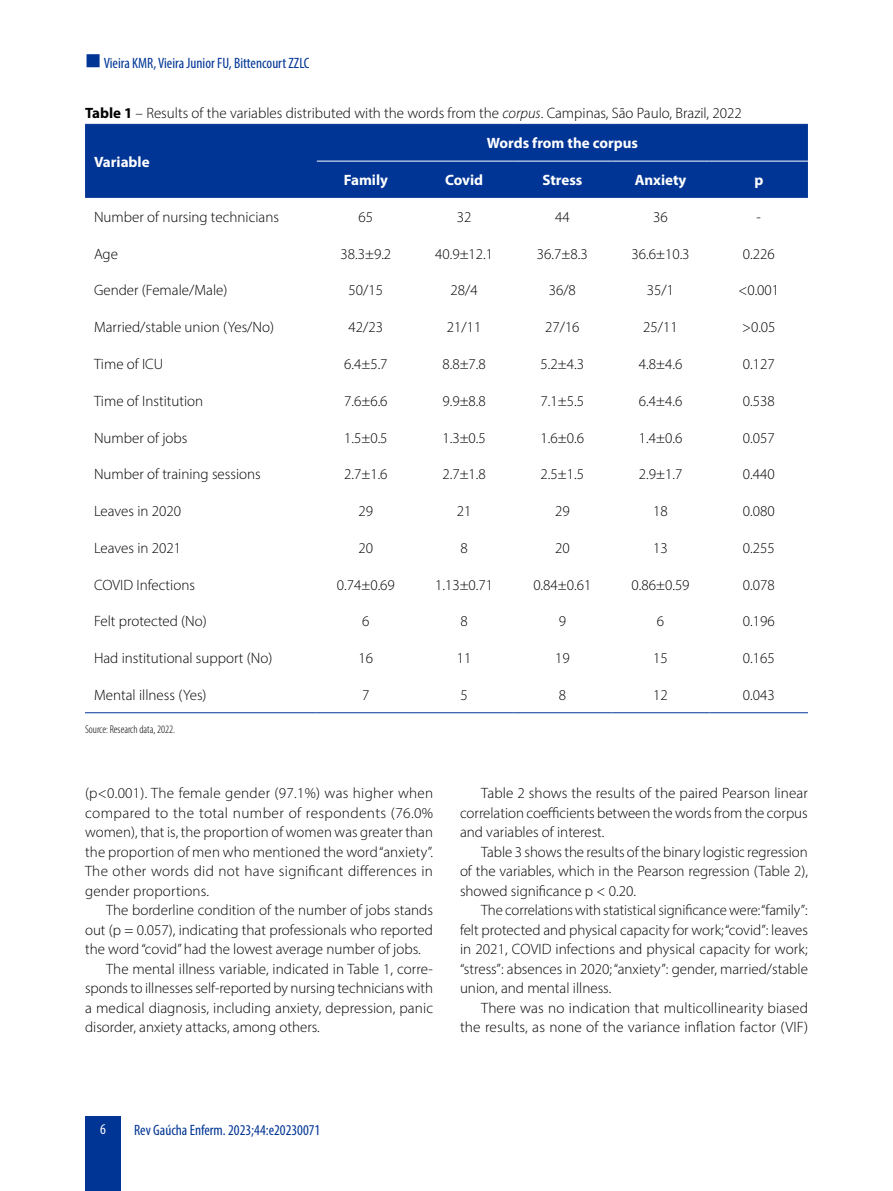
<style>
.page{position:relative;width:893px;height:1191px;background:#fff}
.page>*{position:absolute;margin:0;border:0;box-sizing:border-box;transform-origin:0 0}
.t1{font:300 15px/19.5px "Myriad Pro";color:#000;text-align:justify}
.t2{font:condensed 15px "Myriad Pro";color:#003595}
.t3{font:700 15px "Myriad Pro";color:#fff}
.t4{font:condensed 15px "Myriad Pro";color:#fff}
.t5{font:300 condensed 11.25px "Myriad Pro";color:#000}
.s1{font-weight:700}
.s2{font-style:italic}
</style>
<div class="page">
<div style="left:85px;top:1116px;width:36px;height:75px;background:#003595"></div>
<div style="left:85px;top:125px;width:723px;height:73px;background:#003595"></div>
<hr style="left:85px;top:124px;width:232px;height:1px;background:#003595">
<hr style="left:317px;top:124px;width:98px;height:1px;background:#003595">
<hr style="left:415px;top:124px;width:98px;height:1px;background:#003595">
<hr style="left:513px;top:124px;width:98px;height:1px;background:#003595">
<hr style="left:611px;top:124px;width:99px;height:1px;background:#003595">
<hr style="left:710px;top:124px;width:98px;height:1px;background:#003595">
<hr style="left:85px;top:712px;width:232px;height:1px;background:#003595">
<hr style="left:317px;top:712px;width:98px;height:1px;background:#003595">
<hr style="left:415px;top:712px;width:98px;height:1px;background:#003595">
<hr style="left:513px;top:712px;width:98px;height:1px;background:#003595">
<hr style="left:611px;top:712px;width:99px;height:1px;background:#003595">
<hr style="left:710px;top:712px;width:98px;height:1px;background:#003595">
<hr style="left:317px;top:161px;width:98px;height:1px;background:#fff">
<hr style="left:415px;top:161px;width:98px;height:1px;background:#fff">
<hr style="left:513px;top:161px;width:98px;height:1px;background:#fff">
<hr style="left:611px;top:161px;width:99px;height:1px;background:#fff">
<hr style="left:710px;top:161px;width:98px;height:1px;background:#fff">
<p class="t2" style="left:104px;top:54px;width:207px">Vieira KMR, Vieira Junior FU, Bittencourt ZZLC</p>
<p class="t1" style="left:85px;top:103px;width:658px"><span class="s1">Table 1</span> – Results of the variables distributed with the words from the <span class="s2">corpus</span>. Campinas, São Paulo, Brazil, 2022</p>
<p class="t3" style="left:94px;top:152px;width:57px">Variable</p>
<p class="t3" style="left:487px;top:133px;width:153px">Words from the corpus</p>
<p class="t3" style="left:344px;top:170px;width:46px">Family</p>
<p class="t3" style="left:445px;top:170px;width:40px">Covid</p>
<p class="t3" style="left:542px;top:170px;width:42px">Stress</p>
<p class="t3" style="left:635px;top:170px;width:53px">Anxiety</p>
<p class="t3" style="left:754px;top:170px;width:10px">p</p>
<p class="t1" style="left:94px;top:207px;width:186px">Number of nursing technicians</p>
<p class="t1" style="left:359px;top:207px;width:16px">65</p>
<p class="t1" style="left:457px;top:207px;width:16px">32</p>
<p class="t1" style="left:555px;top:207px;width:16px">44</p>
<p class="t1" style="left:653px;top:207px;width:16px">36</p>
<p class="t1" style="left:757px;top:207px;width:6px">-</p>
<p class="t1" style="left:94px;top:244px;width:26px">Age</p>
<p class="t1" style="left:341px;top:244px;width:52px">38.3±9.2</p>
<p class="t1" style="left:435px;top:244px;width:60px">40.9±12.1</p>
<p class="t1" style="left:537px;top:244px;width:52px">36.7±8.3</p>
<p class="t1" style="left:632px;top:244px;width:60px">36.6±10.3</p>
<p class="t1" style="left:743px;top:244px;width:33px">0.226</p>
<p class="t1" style="left:94px;top:280px;width:135px">Gender (Female/Male)</p>
<p class="t1" style="left:349px;top:280px;width:36px">50/15</p>
<p class="t1" style="left:450px;top:280px;width:29px">28/4</p>
<p class="t1" style="left:549px;top:280px;width:29px">36/8</p>
<p class="t1" style="left:647px;top:280px;width:29px">35/1</p>
<p class="t1" style="left:738px;top:280px;width:42px">&lt;0.001</p>
<p class="t1" style="left:94px;top:317px;width:182px">Married/stable union (Yes/No)</p>
<p class="t1" style="left:349px;top:317px;width:36px">42/23</p>
<p class="t1" style="left:447px;top:317px;width:36px">21/11</p>
<p class="t1" style="left:545px;top:317px;width:36px">27/16</p>
<p class="t1" style="left:643px;top:317px;width:36px">25/11</p>
<p class="t1" style="left:742px;top:317px;width:35px">&gt;0.05</p>
<p class="t1" style="left:94px;top:354px;width:71px">Time of ICU</p>
<p class="t1" style="left:344px;top:354px;width:45px">6.4±5.7</p>
<p class="t1" style="left:442px;top:354px;width:45px">8.8±7.8</p>
<p class="t1" style="left:541px;top:354px;width:45px">5.2±4.3</p>
<p class="t1" style="left:639px;top:354px;width:45px">4.8±4.6</p>
<p class="t1" style="left:743px;top:354px;width:33px">0.127</p>
<p class="t1" style="left:94px;top:391px;width:111px">Time of Institution</p>
<p class="t1" style="left:344px;top:391px;width:45px">7.6±6.6</p>
<p class="t1" style="left:442px;top:391px;width:45px">9.9±8.8</p>
<p class="t1" style="left:541px;top:391px;width:45px">7.1±5.5</p>
<p class="t1" style="left:639px;top:391px;width:45px">6.4±4.6</p>
<p class="t1" style="left:743px;top:391px;width:33px">0.538</p>
<p class="t1" style="left:94px;top:428px;width:95px">Number of jobs</p>
<p class="t1" style="left:344px;top:428px;width:45px">1.5±0.5</p>
<p class="t1" style="left:442px;top:428px;width:45px">1.3±0.5</p>
<p class="t1" style="left:541px;top:428px;width:45px">1.6±0.6</p>
<p class="t1" style="left:639px;top:428px;width:45px">1.4±0.6</p>
<p class="t1" style="left:743px;top:428px;width:33px">0.057</p>
<p class="t1" style="left:94px;top:464px;width:168px">Number of training sessions</p>
<p class="t1" style="left:344px;top:464px;width:45px">2.7±1.6</p>
<p class="t1" style="left:442px;top:464px;width:45px">2.7±1.8</p>
<p class="t1" style="left:541px;top:464px;width:45px">2.5±1.5</p>
<p class="t1" style="left:639px;top:464px;width:45px">2.9±1.7</p>
<p class="t1" style="left:743px;top:464px;width:33px">0.440</p>
<p class="t1" style="left:94px;top:501px;width:89px">Leaves in 2020</p>
<p class="t1" style="left:359px;top:501px;width:16px">29</p>
<p class="t1" style="left:457px;top:501px;width:16px">21</p>
<p class="t1" style="left:555px;top:501px;width:16px">29</p>
<p class="t1" style="left:653px;top:501px;width:16px">18</p>
<p class="t1" style="left:743px;top:501px;width:33px">0.080</p>
<p class="t1" style="left:94px;top:538px;width:89px">Leaves in 2021</p>
<p class="t1" style="left:359px;top:538px;width:16px">20</p>
<p class="t1" style="left:460px;top:538px;width:9px">8</p>
<p class="t1" style="left:555px;top:538px;width:16px">20</p>
<p class="t1" style="left:653px;top:538px;width:16px">13</p>
<p class="t1" style="left:743px;top:538px;width:33px">0.255</p>
<p class="t1" style="left:94px;top:575px;width:102px">COVID Infections</p>
<p class="t1" style="left:337px;top:575px;width:60px">0.74±0.69</p>
<p class="t1" style="left:435px;top:575px;width:60px">1.13±0.71</p>
<p class="t1" style="left:533px;top:575px;width:60px">0.84±0.61</p>
<p class="t1" style="left:632px;top:575px;width:60px">0.86±0.59</p>
<p class="t1" style="left:743px;top:575px;width:33px">0.078</p>
<p class="t1" style="left:94px;top:611px;width:114px">Felt protected (No)</p>
<p class="t1" style="left:362px;top:611px;width:9px">6</p>
<p class="t1" style="left:460px;top:611px;width:9px">8</p>
<p class="t1" style="left:559px;top:611px;width:9px">9</p>
<p class="t1" style="left:657px;top:611px;width:9px">6</p>
<p class="t1" style="left:743px;top:611px;width:33px">0.196</p>
<p class="t1" style="left:94px;top:648px;width:180px">Had institutional support (No)</p>
<p class="t1" style="left:359px;top:648px;width:16px">16</p>
<p class="t1" style="left:457px;top:648px;width:16px">11</p>
<p class="t1" style="left:555px;top:648px;width:16px">19</p>
<p class="t1" style="left:653px;top:648px;width:16px">15</p>
<p class="t1" style="left:743px;top:648px;width:33px">0.165</p>
<p class="t1" style="left:94px;top:685px;width:114px">Mental illness (Yes)</p>
<p class="t1" style="left:362px;top:685px;width:9px">7</p>
<p class="t1" style="left:460px;top:685px;width:9px">5</p>
<p class="t1" style="left:559px;top:685px;width:9px">8</p>
<p class="t1" style="left:653px;top:685px;width:16px">12</p>
<p class="t1" style="left:743px;top:685px;width:33px">0.043</p>
<p class="t5" style="left:85px;top:722px;width:92px">Source: Research data, 2022.</p>
<p class="t1" style="left:85px;top:783px;width:350px">(p&lt;0.001). The female gender (97.1%) was higher when compared to the total number of respondents (76.0% women), that is, the proportion of women was greater than the proportion of men who mentioned the word “anxiety”.<br>The other words did not have significant differences in gender proportions.</p>
<p class="t1" style="left:106px;top:900px;width:328px">The borderline condition of the number of jobs stands</p>
<p class="t1" style="left:85px;top:920px;width:349px">out (p = 0.057), indicating that professionals who reported</p>
<p class="t1" style="left:85px;top:939px;width:337px">the word “covid” had the lowest average number of jobs.</p>
<p class="t1" style="left:106px;top:959px;width:328px">The mental illness variable, indicated in Table 1, corre-</p>
<p class="t1" style="left:85px;top:978px;width:349px">sponds to illnesses self-reported by nursing technicians with</p>
<p class="t1" style="left:85px;top:998px;width:350px">a medical diagnosis, including anxiety, depression, panic</p>
<p class="t1" style="left:85px;top:1017px;width:236px">disorder, anxiety attacks, among others.</p>
<p class="t1" style="left:460px;top:783px;width:349px;text-indent:21px">Table 2 shows the results of the paired Pearson linear correlation coefficients between the words from the corpus and variables of interest.</p>
<p class="t1" style="left:460px;top:842px;width:349px;text-indent:21px">Table 3 shows the results of the binary logistic regression of the variables, which in the Pearson regression (Table 2), showed significance p &lt; 0.20.</p>
<p class="t1" style="left:460px;top:900px;width:349px;text-indent:21px">The correlations with statistical significance were: “family”: felt protected and physical capacity for work; “covid”: leaves in 2021, COVID infections and physical capacity for work; “stress”: absences in 2020; “anxiety”: gender, married/stable union, and mental illness.</p>
<p class="t1" style="left:460px;top:998px;width:350px;text-align:right">There was no indication that multicollinearity biased the results, as none of the variance inflation factor (VIF)</p>
<p class="t4" style="left:100px;top:1120px;width:7px">6</p>
<p class="t2" style="left:134px;top:1121px;width:188px">Rev Gaúcha Enferm. 2023;44:e20230071</p>
</div>
